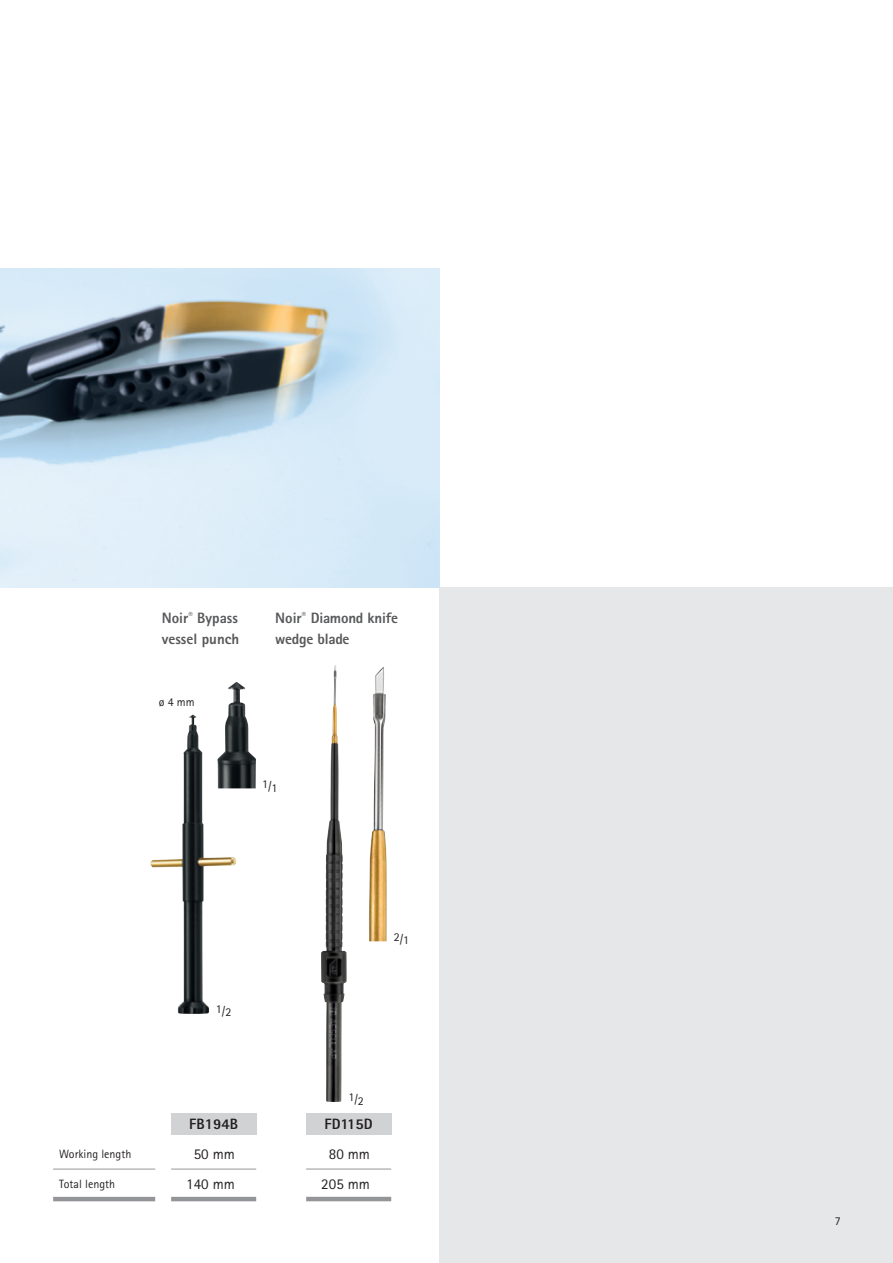
<style>
.page{position:relative;width:893px;height:1263px;background:#fff}
.page>*{position:absolute;margin:0;border:0;box-sizing:border-box;transform-origin:0 0}
.t1{font:800 15px/21px "Rotis Sans Serif Pro";color:#57585a}
.t2{font:15px/30px "Rotis Sans Serif Pro";color:#231f20;text-align:center}
.t3{font:800 15px "Rotis Sans Serif Pro";color:#231f20}
.t4{font:12px "Rotis Sans Serif Pro";color:#231f20}
</style>
<div class="page">
<img style="left:0;top:269px;width:439px;height:319px">
<div style="left:439px;top:588px;width:454px;height:675px;background:#e6e7e9"></div>
<hr style="left:171px;top:1169px;width:85px;height:1px;background:#939598">
<hr style="left:171px;top:1197px;width:85px;height:4px;background:#939598">
<div style="left:171px;top:1113px;width:85px;height:22px;background:#d1d2d4"></div>
<img style="left:151px;top:715px;width:85px;height:299px">
<img style="left:217px;top:682px;width:39px;height:106px">
<hr style="left:53px;top:1169px;width:102px;height:1px;background:#939598">
<hr style="left:53px;top:1197px;width:102px;height:4px;background:#939598">
<hr style="left:306px;top:1169px;width:85px;height:1px;background:#939598">
<hr style="left:306px;top:1197px;width:85px;height:4px;background:#939598">
<div style="left:306px;top:1113px;width:85px;height:22px;background:#d1d2d4"></div>
<img style="left:369px;top:667px;width:18px;height:274px">
<img style="left:321px;top:667px;width:26px;height:435px">
<p class="t1" style="left:162px;top:607px;width:79px">Noir<sup>®</sup> Bypass vessel punch</p>
<p class="t1" style="left:275px;top:607px;width:124px">Noir<sup>®</sup> Diamond knife wedge blade</p>
<p class="t4" style="left:159px;top:695px;width:37px">ø 4 mm</p>
<p class="t4" style="left:262px;top:779px;width:17px">1/1</p>
<p class="t4" style="left:59px;top:1147px;width:74px">Working length</p>
<p class="t4" style="left:59px;top:1177px;width:57px">Total length</p>
<p class="t4" style="left:216px;top:1003px;width:17px">1/2</p>
<p class="t3" style="left:189px;top:1114px;width:50px">FB194B</p>
<p class="t2" style="left:186px;top:1139px;width:50px">50 mm<br>140 mm</p>
<p class="t4" style="left:394px;top:931px;width:17px">2/1</p>
<p class="t4" style="left:348px;top:1091px;width:17px">1/2</p>
<p class="t3" style="left:324px;top:1114px;width:50px">FD115D</p>
<p class="t2" style="left:321px;top:1139px;width:50px">80 mm<br>205 mm</p>
<p class="t4" style="left:835px;top:1213px;width:7px">7</p>
</div>
